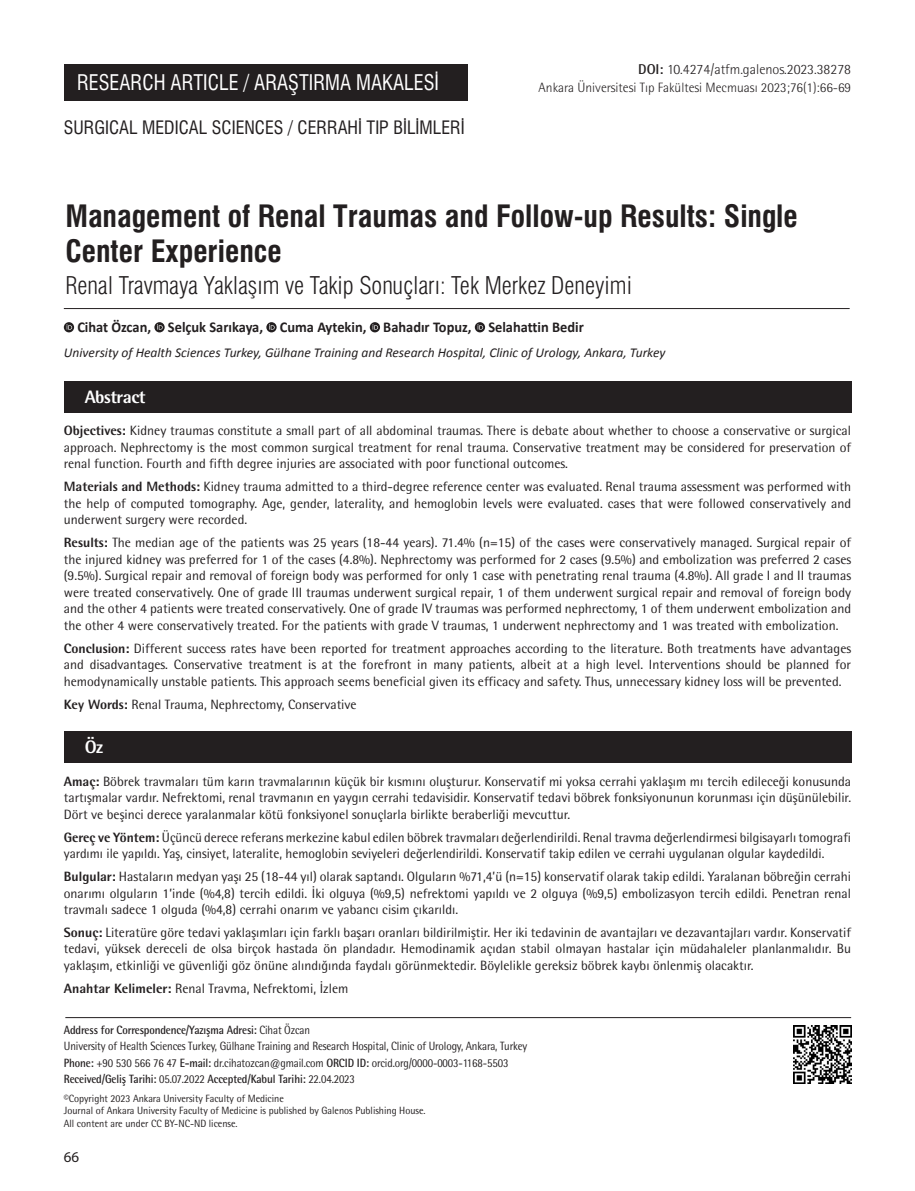
<style>
.page{position:relative;width:915px;height:1191px;background:#fff}
.page>*{position:absolute;margin:0;border:0;box-sizing:border-box;transform-origin:0 0}
._1__BASLIK{font:30px/34.5px "Swiss Condensed Bold Tr";color:#231f20}
._2__BASLIK{font:24px "Swiss Condensed Light Tr";color:#231f20}
.t1{font:21px "Swiss Condensed Tr";color:#fff;scale:.96 1}
.ALT_TÜR{font:18px "Swiss Condensed Tr";color:#231f20}
.t2{font:800 18px "Rotis Semi Sans Std";letter-spacing:-.025em;color:#fff}
.YAZARLAR{font:700 15px "Calibri";color:#231f20;scale:.96 1}
.t3{font:15px "Myriad Pro";color:#231f20}
.DOİ{font:300 14.25px "Rotis Semi Sans Std";color:#231f20}
.OZET{font:13.5px/16.5px "Rotis Semi Sans Std";color:#231f20;text-align:justify}
.KURUMLAR{font:italic 13.5px "Calibri";color:#231f20}
.SAYFA_ARA{font:300 13.5px "Rotis Semi Sans Std";color:#231f20}
.t4{font:12px "Rotis Semi Sans Std";letter-spacing:-.01em;color:#231f20;scale:.9 1}
.t5{font:700 12px "Rotis Semi Sans Std";letter-spacing:-.01em;color:#231f20;scale:.9 1}
.t6{font:10.5px/12.8px "Rotis Semi Sans Std";color:#231f20;scale:.95 1}
.s1{font-weight:700}
.s2{font-weight:800}
.s3{font-weight:400}
</style>
<div class="page">
<div style="left:64px;top:64px;width:403px;height:37px;background:#231f20"></div>
<svg style="left:64px;top:322px;width:10px;height:10px"></svg>
<svg style="left:67px;top:324px;width:5px;height:6px"></svg>
<div style="left:154px;top:322px;width:11px;height:10px;background:#231f20;border-radius:50%"></div>
<svg style="left:157px;top:324px;width:6px;height:6px"></svg>
<svg style="left:266px;top:322px;width:10px;height:10px"></svg>
<svg style="left:269px;top:324px;width:5px;height:6px"></svg>
<svg style="left:369px;top:322px;width:11px;height:10px"></svg>
<svg style="left:372px;top:324px;width:6px;height:6px"></svg>
<svg style="left:474px;top:322px;width:11px;height:10px"></svg>
<svg style="left:477px;top:324px;width:6px;height:6px"></svg>
<hr style="left:64px;top:308px;width:785px;height:1px;background:#231f20">
<div style="left:64px;top:381px;width:786px;height:31px;background:#231f20"></div>
<div style="left:64px;top:731px;width:786px;height:32px;background:#231f20"></div>
<hr style="left:65px;top:1017px;width:785px;height:1px;background:#231f20">
<img style="left:793px;top:1025px;width:57px;height:58px">
<h3 class="t1" style="left:77px;top:70px;width:378px">RESEARCH ARTICLE / ARAŞTIRMA MAKALESİ</h3>
<p class="ALT_TÜR" style="left:64px;top:117px;width:402px">SURGICAL MEDICAL SCIENCES / CERRAHİ TIP BİLİMLERİ</p>
<p class="DOİ" style="left:638px;top:61px;width:214px"><span class="s1">DOI:</span> 10.4274/atfm.galenos.2023.38278</p>
<p class="SAYFA_ARA" style="left:538px;top:79px;width:314px">Ankara Üniversitesi Tıp Fakültesi Mecmuası 2023;76(1):66-69</p>
<p class="_1__BASLIK" style="left:65px;top:199px;width:733px">Management of Renal Traumas and Follow-up Results: Single<br>Center Experience</p>
<p class="_2__BASLIK" style="left:65px;top:271px;width:568px">Renal Travmaya Yaklaşım ve Takip Sonuçları: Tek Merkez Deneyimi</p>
<p class="YAZARLAR" style="left:77px;top:318px;width:529px">Cihat Özcan, Selçuk Sarıkaya, Cuma Aytekin, Bahadır Topuz, Selahattin Bedir</p>
<p class="KURUMLAR" style="left:64px;top:344px;width:603px">University of Health Sciences Turkey, Gülhane Training and Research Hospital, Clinic of Urology, Ankara, Turkey</p>
<p class="t2" style="left:85px;top:385px;width:62px">Abstract</p>
<p class="OZET" style="left:64px;top:422px;width:788px"><span class="s2">Objectives:</span> Kidney traumas constitute a small part of all abdominal traumas. There is debate about whether to choose a conservative or surgical approach. Nephrectomy is the most common surgical treatment for renal trauma. Conservative treatment may be considered for preservation of renal function. Fourth and fifth degree injuries are associated with poor functional outcomes.</p>
<p class="OZET" style="left:64px;top:478px;width:788px"><span class="s2">Materials and Methods:</span> Kidney trauma admitted to a third-degree reference center was evaluated. Renal trauma assessment was performed with the help of computed tomography. Age, gender, laterality, and hemoglobin levels were evaluated. cases that were followed conservatively and underwent surgery were recorded.</p>
<p class="OZET" style="left:64px;top:534px;width:788px"><span class="s2">Results:</span> The median age of the patients was 25 years (18-44 years). 71.4% (n=15) of the cases were conservatively managed. Surgical repair of the injured kidney was preferred for 1 of the cases (4.8%). Nephrectomy was performed for 2 cases (9.5%) and embolization was preferred 2 cases (9.5%). Surgical repair and removal of foreign body was performed for only 1 case with penetrating renal trauma (4.8%). All grade I and II traumas were treated conservatively. One of grade III traumas underwent surgical repair, 1 of them underwent surgical repair and removal of foreign body and the other 4 patients were treated conservatively. One of grade IV traumas was performed nephrectomy, 1 of them underwent embolization and the other 4 were conservatively treated. For the patients with grade V traumas, 1 underwent nephrectomy and 1 was treated with embolization.</p>
<p class="OZET" style="left:64px;top:640px;width:788px"><span class="s2">Conclusion:</span> Different success rates have been reported for treatment approaches according to the literature. Both treatments have advantages and disadvantages. Conservative treatment is at the forefront in many patients, albeit at a high level. Interventions should be planned for hemodynamically unstable patients. This approach seems beneficial given its efficacy and safety. Thus, unnecessary kidney loss will be prevented.</p>
<p class="OZET" style="left:64px;top:695px;width:294px"><span class="s2">Key Words:</span> Renal Trauma, Nephrectomy, Conservative</p>
<p class="t2" style="left:85px;top:736px;width:20px">Öz</p>
<p class="OZET" style="left:64px;top:773px;width:788px"><span class="s2">Amaç:</span> Böbrek travmaları tüm karın travmalarının küçük bir kısmını oluşturur. Konservatif mi yoksa cerrahi yaklaşım mı tercih edileceği konusunda tartışmalar vardır. Nefrektomi, renal travmanın en yaygın cerrahi tedavisidir. Konservatif tedavi böbrek fonksiyonunun korunması için düşünülebilir.<br>Dört ve beşinci derece yaralanmalar kötü fonksiyonel sonuçlarla birlikte beraberliği mevcuttur.</p>
<p class="OZET" style="left:64px;top:828px;width:788px"><span class="s2">Gereç ve Yöntem:</span> Üçüncü derece referans merkezine kabul edilen böbrek travmaları değerlendirildi. Renal travma değerlendirmesi bilgisayarlı tomografi yardımı ile yapıldı. Yaş, cinsiyet, lateralite, hemoglobin seviyeleri değerlendirildi. Konservatif takip edilen ve cerrahi uygulanan olgular kaydedildi.</p>
<p class="OZET" style="left:64px;top:868px;width:788px"><span class="s2">Bulgular:</span> Hastaların medyan yaşı 25 (18-44 yıl) olarak saptandı. Olguların %71,4’ü (n=15) konservatif olarak takip edildi. Yaralanan böbreğin cerrahi onarımı olguların 1’inde (%4,8) tercih edildi. İki olguya (%9,5) nefrektomi yapıldı ve 2 olguya (%9,5) embolizasyon tercih edildi. Penetran renal travmalı sadece 1 olguda (%4,8) cerrahi onarım ve yabancı cisim çıkarıldı.</p>
<p class="OZET" style="left:64px;top:924px;width:788px"><span class="s2">Sonuç:</span> Literatüre göre tedavi yaklaşımları için farklı başarı oranları bildirilmiştir. Her iki tedavinin de avantajları ve dezavantajları vardır. Konservatif tedavi, yüksek dereceli de olsa birçok hastada ön plandadır. Hemodinamik açıdan stabil olmayan hastalar için müdahaleler planlanmalıdır. Bu yaklaşım, etkinliği ve güvenliği göz önüne alındığında faydalı görünmektedir. Böylelikle gereksiz böbrek kaybı önlenmiş olacaktır.</p>
<p class="OZET" style="left:64px;top:980px;width:286px"><span class="s2">Anahtar Kelimeler:</span> Renal Travma, Nefrektomi, İzlem</p>
<p class="t5" style="left:64px;top:1022px;width:275px">Address for Correspondence/Yazışma Adresi: <span class="s3">Cihat Özcan</span></p>
<p class="t4" style="left:64px;top:1039px;width:516px">University of Health Sciences Turkey, Gülhane Training and Research Hospital, Clinic of Urology, Ankara, Turkey</p>
<p class="t4" style="left:64px;top:1055px;width:495px"><span class="s1">Phone:</span> +90 530 566 76 47 <span class="s1">E-mail:</span> dr.cihatozcan@gmail.com <span class="s1">ORCID ID:</span> orcid.org/0000-0003-1168-5503</p>
<p class="t5" style="left:64px;top:1071px;width:325px">Received/Geliş Tarihi: <span class="s3">05.07.2022</span> Accepted/Kabul Tarihi: <span class="s3">22.04.2023</span></p>
<p class="t6" style="left:64px;top:1091px;width:382px">©️Copyright 2023 Ankara University Faculty of Medicine<br>Journal of Ankara University Faculty of Medicine is published by Galenos Publishing House.<br>All content are under CC BY-NC-ND license.</p>
<p class="t3" style="left:64px;top:1147px;width:17px">66</p>
</div>
